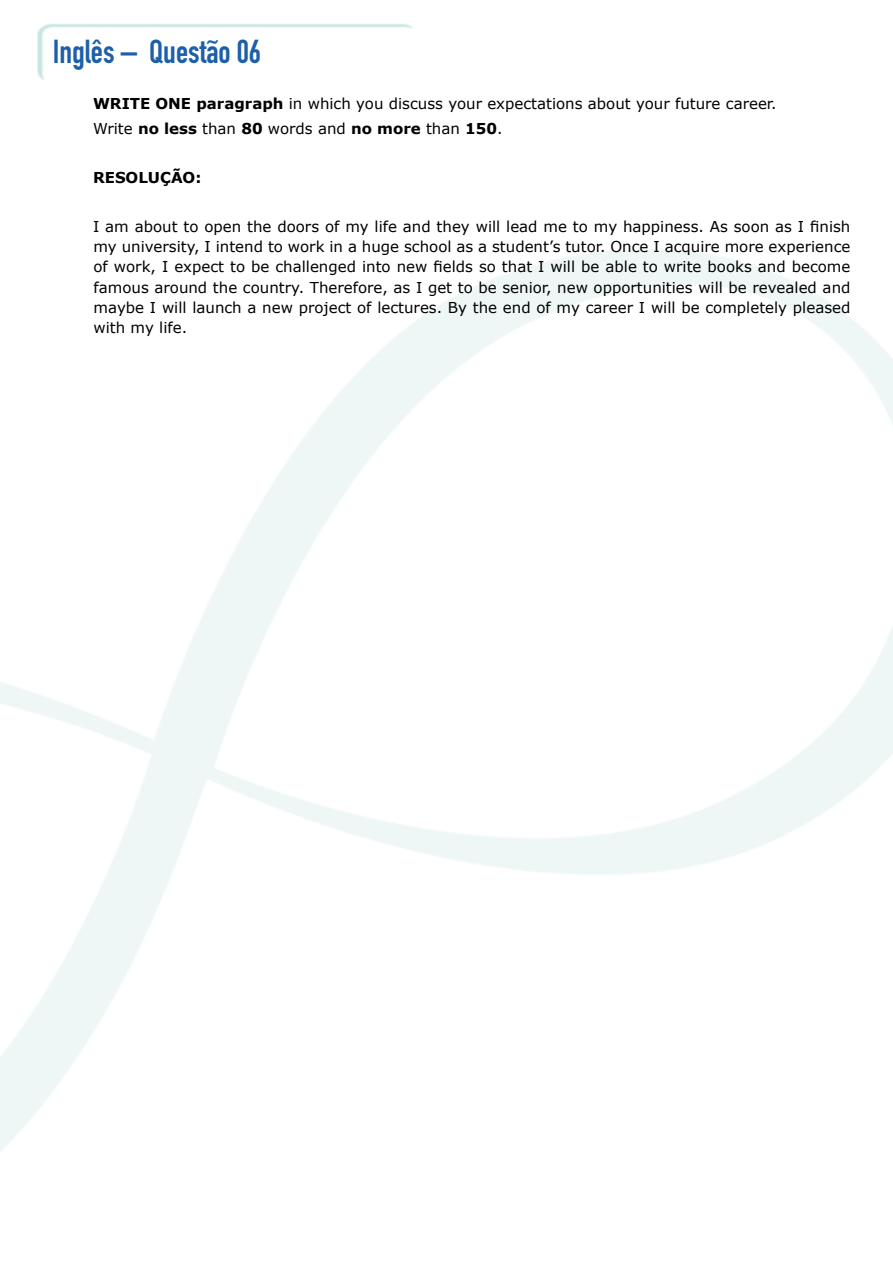
<style>
.page{position:relative;width:893px;height:1263px;background:#fff}
.page>*{position:absolute;margin:0;border:0;box-sizing:border-box;transform-origin:0 0}
.t1{font:32.7px "DIN Engschrift Std";color:#1d5faa}
.ALTERNATIVA{font:15px/20.2px "Verdana";color:#000;text-align:justify}
.ALTERNATIVA-2{font:700 15px "Verdana";color:#000}
.s1{font-weight:700}
</style>
<div class="page">
<p class="t1" style="left:53px;top:33px;width:210px">Inglês – Questão 06</p>
<p class="ALTERNATIVA" style="left:93px;top:94px;width:685px"><span class="s1">WRITE ONE paragraph</span> in which you discuss your expectations about your future career.</p>
<p class="ALTERNATIVA" style="left:93px;top:118px;width:411px">Write <span class="s1">no less</span> than <span class="s1">80</span> words and <span class="s1">no more</span> than <span class="s1">150</span>.</p>
<p class="ALTERNATIVA-2" style="left:93px;top:167px;width:110px">RESOLUÇÃO:</p>
<p class="ALTERNATIVA" style="left:93px;top:216px;width:759px">I am about to open the doors of my life and they will lead me to my happiness. As soon as I finish my university, I intend to work in a huge school as a student’s tutor. Once I acquire more experience of work, I expect to be challenged into new fields so that I will be able to write books and become famous around the country. Therefore, as I get to be senior, new opportunities will be revealed and maybe I will launch a new project of lectures. By the end of my career I will be completely pleased with my life.</p>
</div>
